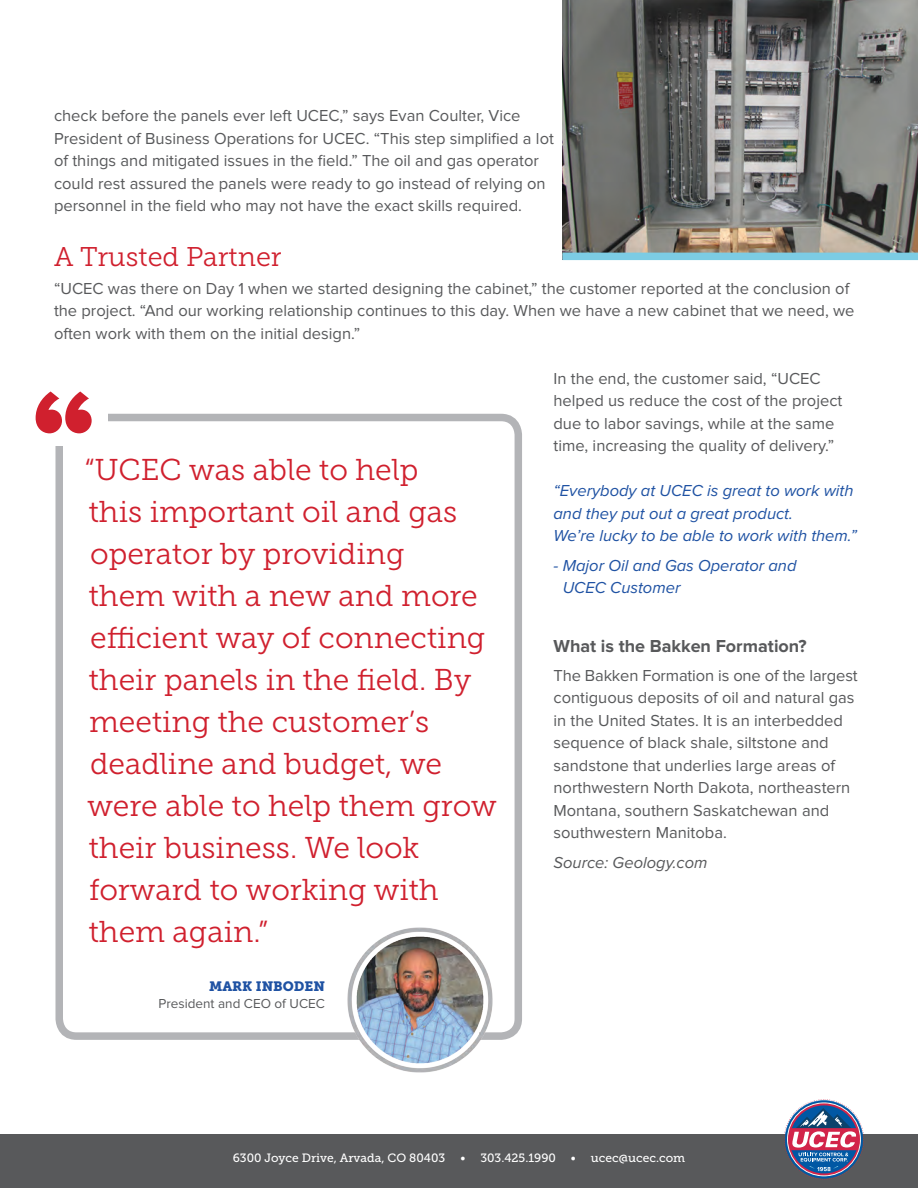
<style>
.page{position:relative;width:918px;height:1188px;background:#fff}
.page>*{position:absolute;margin:0;border:0;box-sizing:border-box;transform-origin:0 0}
.t1{font:30px/42px "Museo Slab 300";color:#d0202e}
.t2{font:27px "Museo Slab 300";color:#d0202e}
.t3{font:700 18px "Proxima Nova";color:#58595b}
.t4{font:16.5px/22.5px "Proxima Nova";color:#58595b}
.t5{font:italic 16.5px/22.5px "Proxima Nova";color:#1f52a3}
.t6{font:italic 16.5px "Proxima Nova";color:#58595b}
.t7{font:13.5px "Proxima Nova";color:#58595b}
.t8{font:13.5px "Museo Slab 900";color:#1f52a3}
.t9{font:12px "Museo Slab 500";color:#fff}
</style>
<div class="page">
<div style="left:0;top:1135px;width:918px;height:53px;background:#58595b"></div>
<svg style="left:784px;top:1099px;width:80px;height:80px"></svg>
<img style="left:562px;top:0;width:356px;height:253px">
<div style="left:562px;top:253px;width:356px;height:7px;background:#7ccce4"></div>
<div style="left:56px;top:414px;width:466px;height:626px;border:8px solid #b3b4b7;border-radius:17px"></div>
<div style="left:27px;top:384px;width:80px;height:61px;background:#fff"></div>
<svg style="left:36px;top:392px;width:56px;height:41px"></svg>
<img style="left:344px;top:927px;width:152px;height:146px">
<p class="t4" style="left:54px;top:105px;width:501px">check before the panels ever left UCEC,” says Evan Coulter, Vice President of Business Operations for UCEC. “This step simplified a lot of things and mitigated issues in the field.” The oil and gas operator could rest assured the panels were ready to go instead of relying on personnel in the field who may not have the exact skills required.</p>
<p class="t2" style="left:54px;top:242px;width:229px">A Trusted Partner</p>
<p class="t4" style="left:54px;top:277px;width:802px">“UCEC was there on Day 1 when we started designing the cabinet,” the customer reported at the conclusion of the project. “And our working relationship continues to this day. When we have a new cabinet that we need, we often work with them on the initial design.”</p>
<p class="t4" style="left:554px;top:367px;width:290px">In the end, the customer said, “UCEC helped us reduce the cost of the project due to labor savings, while at the same time, increasing the quality of delivery.”</p>
<p class="t5" style="left:554px;top:480px;width:305px">“Everybody at UCEC is great to work with and they put out a great product.<br>We’re lucky to be able to work with them.”</p>
<p class="t5" style="left:563px;top:554px;width:235px;text-indent:-9px">- Major Oil and Gas Operator and<br>UCEC Customer</p>
<p class="t1" style="left:85px;top:448px;width:414px">“UCEC was able to help<br>this important oil and gas operator by providing<br>them with a new and more efficient way of connecting their panels in the field. By meeting the customer’s deadline and budget, we were able to help them grow their business. We look forward to working with them again.”</p>
<p class="t8" style="left:209px;top:978px;width:117px">MARK INBODEN</p>
<p class="t7" style="left:159px;top:996px;width:168px">President and CEO of UCEC</p>
<p class="t3" style="left:554px;top:635px;width:255px">What is the Bakken Formation?</p>
<p class="t4" style="left:554px;top:664px;width:306px">The Bakken Formation is one of the largest contiguous deposits of oil and natural gas in the United States. It is an interbedded sequence of black shale, siltstone and sandstone that underlies large areas of northwestern North Dakota, northeastern Montana, southern Saskatchewan and southwestern Manitoba.</p>
<p class="t6" style="left:554px;top:852px;width:156px">Source: Geology.com</p>
<p class="t9" style="left:233px;top:1151px;width:214px">6300 Joyce Drive, Arvada, CO 80403</p>
<p class="t9" style="left:460px;top:1151px;width:97px">• 303.425.1990</p>
<p class="t9" style="left:571px;top:1151px;width:116px">• ucec@ucec.com</p>
</div>
